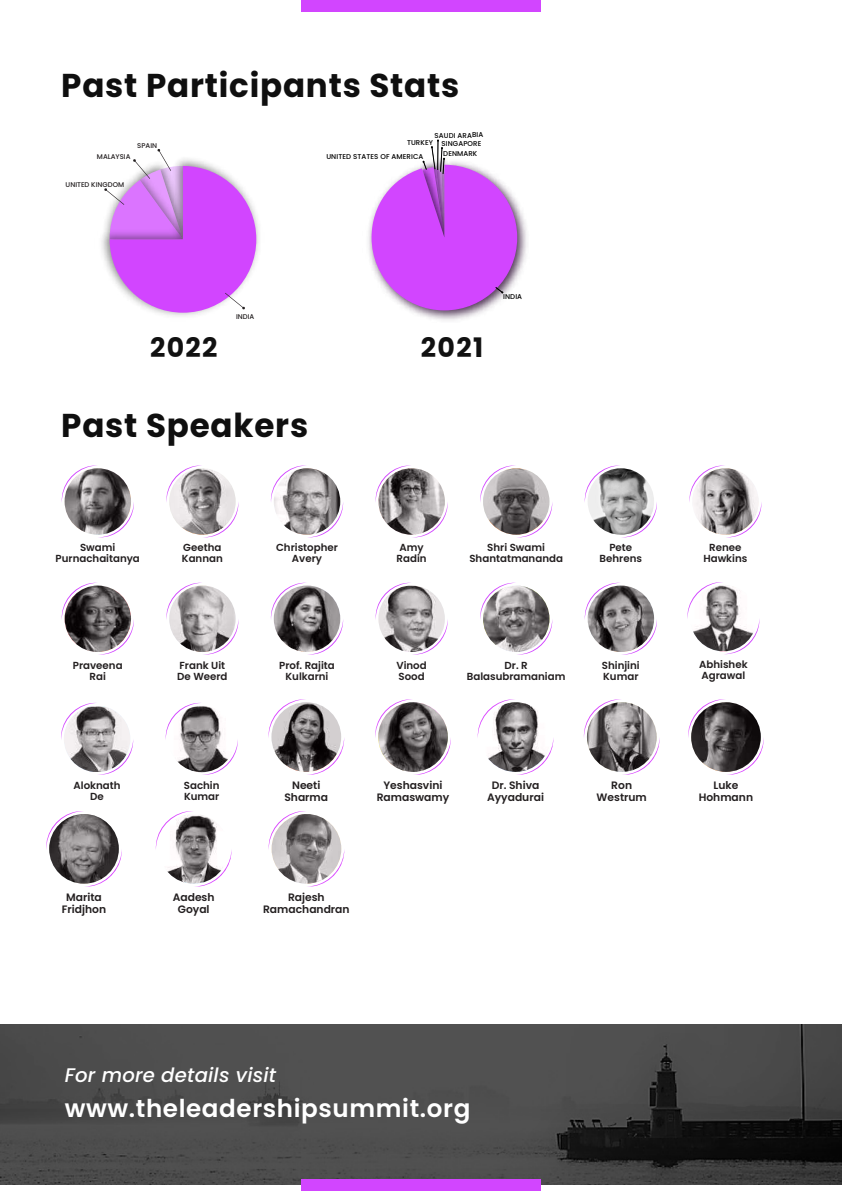
<style>
.page{position:relative;width:842px;height:1191px;background:#fff}
.page>*{position:absolute;margin:0;border:0;box-sizing:border-box;transform-origin:0 0}
.t1{font:700 33px "Poppins";letter-spacing:.025em;color:#0f0f0f}
.t2{font:700 26.8px "Poppins";letter-spacing:.05em;color:#111}
.t3{font:600 24.6px "Poppins";letter-spacing:.025em;color:#fff}
.t4{font:italic 500 19.7px "Poppins";letter-spacing:.01em;color:#fff}
.t5{font:600 10.7px/11.8px "Poppins";color:#231f20;text-align:center}
.t6{font:600 10.2px/11.3px "Poppins";color:#231f20;text-align:center}
.t7{font:500 7px/8.3px "Poppins";color:#000;text-align:right}
.t8{font:500 6.9px "Poppins";color:#231f20}
</style>
<div class="page">
<img style="left:101px;top:217px;width:158px;height:99px">
<svg style="left:104px;top:149px;width:152px;height:164px"></svg>
<img style="left:368px;top:202px;width:159px;height:119px">
<svg style="left:372px;top:140px;width:145px;height:170px"></svg>
<img style="left:0;top:1024px;width:842px;height:160px">
<div style="left:301px;top:0;width:239px;height:12px;background:#d245ff"></div>
<div style="left:301px;top:1179px;width:239px;height:12px;background:#d245ff"></div>
<svg style="left:61px;top:465px;width:73px;height:73px"></svg>
<svg style="left:65px;top:468px;width:66px;height:67px;background:#6e6a6b"></svg>
<svg style="left:166px;top:465px;width:73px;height:73px"></svg>
<svg style="left:169px;top:468px;width:67px;height:67px;background:#b0acad"></svg>
<svg style="left:270px;top:465px;width:74px;height:73px"></svg>
<svg style="left:274px;top:468px;width:66px;height:67px;background:#a4a0a1"></svg>
<svg style="left:375px;top:465px;width:73px;height:73px"></svg>
<svg style="left:378px;top:468px;width:67px;height:67px;background:#8b8788"></svg>
<svg style="left:480px;top:465px;width:73px;height:73px"></svg>
<svg style="left:483px;top:468px;width:66px;height:67px;background:#888484"></svg>
<svg style="left:584px;top:465px;width:73px;height:73px"></svg>
<img style="left:588px;top:468px;width:66px;height:67px;border-radius:33px">
<svg style="left:689px;top:465px;width:73px;height:73px"></svg>
<svg style="left:692px;top:468px;width:67px;height:67px;background:#9d999a"></svg>
<svg style="left:61px;top:583px;width:73px;height:72px"></svg>
<svg style="left:65px;top:585px;width:66px;height:67px;background:#504c4d"></svg>
<svg style="left:166px;top:583px;width:73px;height:72px"></svg>
<svg style="left:169px;top:585px;width:67px;height:67px;background:#b2aeaf"></svg>
<svg style="left:270px;top:583px;width:74px;height:72px"></svg>
<svg style="left:274px;top:585px;width:66px;height:67px;background:#696566"></svg>
<svg style="left:375px;top:583px;width:73px;height:72px"></svg>
<svg style="left:378px;top:585px;width:67px;height:67px;background:#a4a0a1"></svg>
<svg style="left:480px;top:583px;width:73px;height:72px"></svg>
<svg style="left:483px;top:585px;width:66px;height:67px;background:#8c8889"></svg>
<svg style="left:584px;top:583px;width:73px;height:72px"></svg>
<svg style="left:588px;top:585px;width:66px;height:67px;background:#777374"></svg>
<svg style="left:61px;top:703px;width:73px;height:72px"></svg>
<img style="left:64px;top:706px;width:66px;height:66px">
<svg style="left:64px;top:705px;width:66px;height:67px"></svg>
<svg style="left:165px;top:703px;width:73px;height:72px"></svg>
<svg style="left:168px;top:705px;width:67px;height:67px"></svg>
<svg style="left:687px;top:582px;width:73px;height:72px"></svg>
<svg style="left:690px;top:585px;width:67px;height:66px"></svg>
<svg style="left:268px;top:699px;width:77px;height:76px"></svg>
<svg style="left:271px;top:702px;width:70px;height:70px;background:#797576"></svg>
<svg style="left:46px;top:811px;width:76px;height:75px"></svg>
<svg style="left:49px;top:814px;width:70px;height:69px;background:#686465"></svg>
<svg style="left:155px;top:811px;width:77px;height:75px"></svg>
<img style="left:159px;top:814px;width:70px;height:69px">
<svg style="left:159px;top:814px;width:70px;height:69px"></svg>
<svg style="left:268px;top:811px;width:77px;height:75px"></svg>
<svg style="left:272px;top:814px;width:69px;height:69px;background:#979293"></svg>
<svg style="left:375px;top:699px;width:76px;height:76px"></svg>
<svg style="left:378px;top:702px;width:70px;height:70px;background:#5d5859"></svg>
<svg style="left:477px;top:699px;width:77px;height:76px"></svg>
<svg style="left:481px;top:702px;width:69px;height:70px"></svg>
<svg style="left:583px;top:699px;width:77px;height:76px"></svg>
<svg style="left:587px;top:702px;width:70px;height:70px;background:#7c7879"></svg>
<svg style="left:688px;top:699px;width:76px;height:76px"></svg>
<svg style="left:691px;top:702px;width:70px;height:70px;background:#413d3d"></svg>
<h1 class="t1" style="left:61px;top:66px;width:400px">Past Participants Stats</h1>
<p class="t8" style="left:137px;top:141px;width:21px">SPAIN</p>
<p class="t8" style="left:97px;top:152px;width:35px">MALAYSIA</p>
<p class="t8" style="left:66px;top:180px;width:60px">UNITED KINGDOM</p>
<p class="t7" style="left:407px;top:138px;width:28px">TURKEY</p>
<p class="t7" style="left:435px;top:131px;width:50px">SAUDI ARABIA<br>SINGAPORE</p>
<p class="t7" style="left:443px;top:150px;width:36px">DENMARK</p>
<p class="t7" style="left:326px;top:153px;width:99px">UNITED STATES OF AMERICA</p>
<p class="t8" style="left:236px;top:312px;width:20px">INDIA</p>
<h2 class="t2" style="left:150px;top:332px;width:69px">2022</h2>
<h2 class="t2" style="left:421px;top:332px;width:64px">2021</h2>
<h1 class="t1" style="left:61px;top:406px;width:248px">Past Speakers</h1>
<p class="t7" style="left:503px;top:292px;width:20px;rotate:1deg">INDIA</p>
<p class="t6" style="left:56px;top:542px;width:86px">Swami<br>Purnachaitanya</p>
<p class="t6" style="left:182px;top:542px;width:42px;text-align:left">Geetha<br>Kannan</p>
<p class="t6" style="left:276px;top:542px;width:63px">Christopher<br>Avery</p>
<p class="t6" style="left:397px;top:542px;width:32px;text-align:left">Amy<br>Radin</p>
<p class="t6" style="left:469px;top:542px;width:95px">Shri Swami<br>Shantatmananda</p>
<p class="t6" style="left:600px;top:542px;width:44px">Pete<br>Behrens</p>
<p class="t6" style="left:703px;top:542px;width:46px">Renee<br>Hawkins</p>
<p class="t6" style="left:73px;top:659px;width:51px">Praveena<br>Rai</p>
<p class="t6" style="left:177px;top:659px;width:52px;text-align:left">Frank Uit<br>De Weerd</p>
<p class="t6" style="left:279px;top:659px;width:57px">Prof. Rajita<br>Kulkarni</p>
<p class="t6" style="left:396px;top:659px;width:32px;text-align:left">Vinod<br>Sood</p>
<p class="t6" style="left:467px;top:659px;width:100px">Dr. R<br>Balasubramaniam</p>
<p class="t6" style="left:602px;top:659px;width:39px;text-align:left">Shinjini<br>Kumar</p>
<p class="t6" style="left:699px;top:658px;width:50px;text-align:left">Abhishek<br>Agrawal</p>
<p class="t6" style="left:74px;top:779px;width:49px">Aloknath<br>De</p>
<p class="t6" style="left:184px;top:779px;width:37px;text-align:left">Sachin<br>Kumar</p>
<p class="t5" style="left:284px;top:779px;width:45px">Neeti<br>Sharma</p>
<p class="t5" style="left:377px;top:779px;width:74px">Yeshasvini<br>Ramaswamy</p>
<p class="t5" style="left:487px;top:779px;width:58px">Dr. Shiva<br>Ayyadurai</p>
<p class="t5" style="left:597px;top:779px;width:52px">Ron<br>Westrum</p>
<p class="t5" style="left:699px;top:779px;width:56px">Luke<br>Hohmann</p>
<p class="t5" style="left:62px;top:891px;width:46px">Marita<br>Fridjhon</p>
<p class="t5" style="left:173px;top:891px;width:43px">Aadesh<br>Goyal</p>
<p class="t5" style="left:263px;top:891px;width:88px">Rajesh<br>Ramachandran</p>
<h3 class="t4" style="left:65px;top:1063px;width:213px">For more details visit</h3>
<h3 class="t3" style="left:65px;top:1094px;width:407px">www.theleadershipsummit.org</h3>
</div>
